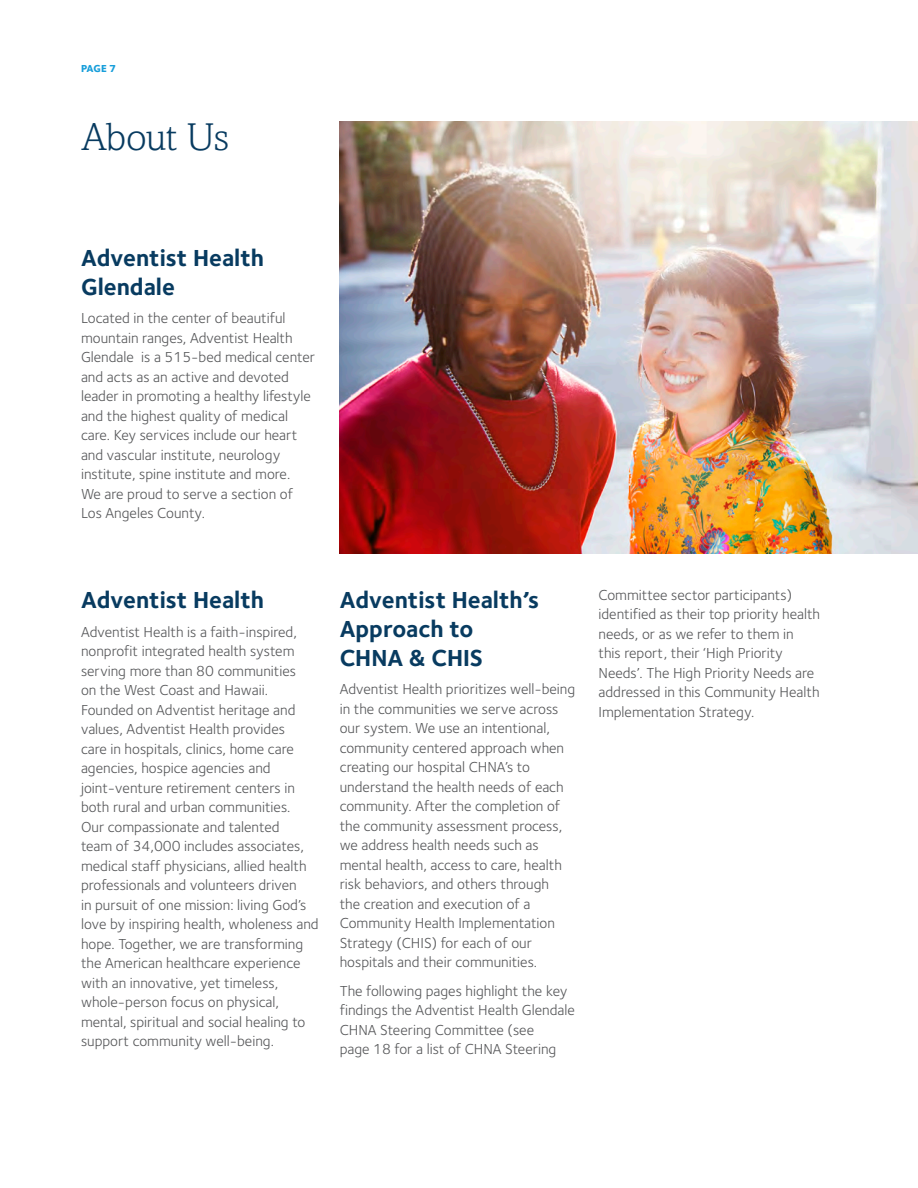
<style>
.page{position:relative;width:918px;height:1188px;background:#fff}
.page>*{position:absolute;margin:0;border:0;box-sizing:border-box;transform-origin:0 0}
.t1{font:300 39px "Amasis MT Std";letter-spacing:-.005em;color:#083b60}
.t2{font:700 24px/28.8px "Foundry Sterling";color:#083b60}
.t3{font:15px/19.5px "Foundry Sterling";color:#57585a}
.t4{font:800 10.5px "Foundry Sterling";color:#179eda}
</style>
<div class="page">
<img style="left:340px;top:122px;width:578px;height:432px">
<p class="t4" style="left:81px;top:62px;width:37px">PAGE 7</p>
<p class="t1" style="left:81px;top:114px;width:150px">About Us</p>
<p class="t2" style="left:81px;top:245px;width:185px">Adventist Health<br>Glendale</p>
<p class="t3" style="left:81px;top:309px;width:236px">Located in the center of beautiful mountain ranges, Adventist Health Glendale is a 515-bed medical center and acts as an active and devoted leader in promoting a healthy lifestyle and the highest quality of medical care. Key services include our heart and vascular institute, neurology institute, spine institute and more.<br>We are proud to serve a section of Los Angeles County.</p>
<p class="t2" style="left:81px;top:587px;width:185px">Adventist Health</p>
<p class="t3" style="left:81px;top:622px;width:239px">Adventist Health is a faith-inspired, nonprofit integrated health system serving more than 80 communities<br>on the West Coast and Hawaii.<br>Founded on Adventist heritage and values, Adventist Health provides<br>care in hospitals, clinics, home care agencies, hospice agencies and joint-venture retirement centers in both rural and urban communities.<br>Our compassionate and talented<br>team of 34,000 includes associates, medical staff physicians, allied health professionals and volunteers driven<br>in pursuit of one mission: living God’s love by inspiring health, wholeness and hope. Together, we are transforming the American healthcare experience with an innovative, yet timeless, whole-person focus on physical, mental, spiritual and social healing to support community well-being.</p>
<p class="t2" style="left:340px;top:587px;width:201px">Adventist Health’s<br>Approach to</p>
<p class="t2" style="left:340px;top:645px;width:145px">CHNA &amp; CHIS</p>
<p class="t3" style="left:340px;top:680px;width:237px">Adventist Health prioritizes well-being in the communities we serve across our system. We use an intentional, community centered approach when creating our hospital CHNA’s to understand the health needs of each community. After the completion of the community assessment process, we address health needs such as mental health, access to care, health risk behaviors, and others through<br>the creation and execution of a Community Health Implementation Strategy (CHIS) for each of our hospitals and their communities.</p>
<p class="t3" style="left:340px;top:981px;width:237px">The following pages highlight the key findings the Adventist Health Glendale CHNA Steering Committee (see<br>page 18 for a list of CHNA Steering</p>
<p class="t3" style="left:598px;top:585px;width:223px">Committee sector participants) identified as their top priority health needs, or as we refer to them in<br>this report, their ‘High Priority Needs’. The High Priority Needs are addressed in this Community Health Implementation Strategy.</p>
</div>
